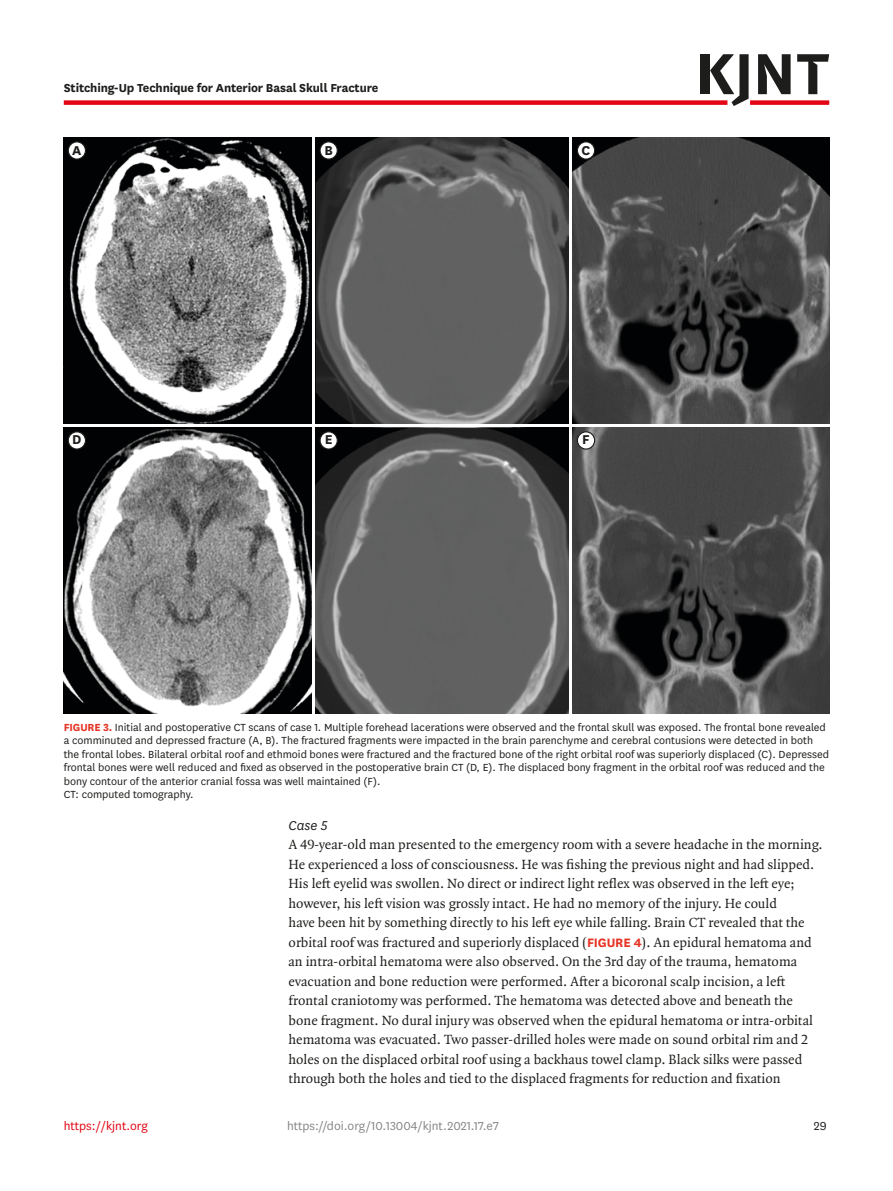
<style>
.page{position:relative;width:893px;height:1191px;background:#fff}
.page>*{position:absolute;margin:0;border:0;box-sizing:border-box;transform-origin:0 0}
.t1{font:700 15px "National";color:#1d1d1b}
.body_title3{font:italic 15px "National";color:#1d1d1b}
.body_p_first{font:14.25px/19.5px "Quadraat OT";color:#1d1d1b}
.alt-title-type{font:700 13.5px "National";letter-spacing:-.01em;color:#1d1d1b}
.doi_running_footer{font:13.5px "National";color:#878787}
.t2{font:13.5px "National";color:#e30614}
.t3{font:13.5px "National";color:#1d1d1b}
.fig_caption{font:12px/13.5px "National";color:#1d1d1b}
.s1{font-weight:700;color:#e63424}
.s2{font-family:"National";font-weight:700;color:#e63424}
</style>
<div class="page">
<div style="left:64px;top:100px;width:663px;height:5px;background:#e30614"></div>
<div style="left:750px;top:100px;width:79px;height:5px;background:#e30614"></div>
<div style="left:700px;top:54px;width:9px;height:40px;background:#1d1d1b"></div>
<svg style="left:797px;top:54px;width:32px;height:40px"></svg>
<svg style="left:758px;top:54px;width:33px;height:40px"></svg>
<svg style="left:710px;top:54px;width:39px;height:52px"></svg>
<img style="left:64px;top:427px;width:247px;height:286px">
<img style="left:573px;top:427px;width:256px;height:286px">
<img style="left:316px;top:427px;width:253px;height:286px">
<img style="left:64px;top:137px;width:247px;height:286px">
<img style="left:573px;top:137px;width:256px;height:286px">
<img style="left:316px;top:137px;width:253px;height:286px">
<div style="left:68px;top:142px;width:17px;height:17px;background:#fff;border-radius:50%"></div>
<div style="left:68px;top:141px;width:18px;height:19px;border:1px solid #1d1d1b;border-radius:50%"></div>
<div style="left:577px;top:142px;width:18px;height:17px;background:#fff;border-radius:50%"></div>
<div style="left:577px;top:141px;width:18px;height:19px;border:1px solid #1d1d1b;border-radius:50%"></div>
<div style="left:68px;top:432px;width:17px;height:17px;background:#fff;border-radius:50%"></div>
<div style="left:68px;top:431px;width:18px;height:18px;border:1px solid #1d1d1b;border-radius:50%"></div>
<div style="left:320px;top:142px;width:17px;height:17px;background:#fff;border-radius:50%"></div>
<div style="left:319px;top:141px;width:19px;height:19px;border:1px solid #1d1d1b;border-radius:50%"></div>
<div style="left:577px;top:432px;width:18px;height:17px;background:#fff;border-radius:50%"></div>
<div style="left:577px;top:431px;width:18px;height:18px;border:1px solid #1d1d1b;border-radius:50%"></div>
<div style="left:320px;top:432px;width:17px;height:17px;background:#fff;border-radius:50%"></div>
<div style="left:319px;top:431px;width:19px;height:18px;border:1px solid #1d1d1b;border-radius:50%"></div>
<p class="alt-title-type" style="left:64px;top:78px;width:316px">Stitching-Up Technique for Anterior Basal Skull Fracture</p>
<p class="t1" style="left:72px;top:139px;width:11px">A</p>
<p class="t1" style="left:582px;top:139px;width:10px">C</p>
<p class="t1" style="left:324px;top:139px;width:10px">B</p>
<p class="t1" style="left:72px;top:429px;width:11px">D</p>
<p class="t1" style="left:325px;top:429px;width:9px">E</p>
<p class="t1" style="left:582px;top:429px;width:9px">F</p>
<p class="fig_caption" style="left:64px;top:720px;width:767px"><span class="s1">FIGURE 3.</span> Initial and postoperative CT scans of case 1. Multiple forehead lacerations were observed and the frontal skull was exposed. The frontal bone revealed a comminuted and depressed fracture (A, B). The fractured fragments were impacted in the brain parenchyme and cerebral contusions were detected in both the frontal lobes. Bilateral orbital roof and ethmoid bones were fractured and the fractured bone of the right orbital roof was superiorly displaced (C). Depressed frontal bones were well reduced and fixed as observed in the postoperative brain CT (D, E). The displaced bony fragment in the orbital roof was reduced and the bony contour of the anterior cranial fossa was well maintained (F).<br>CT: computed tomography.</p>
<p class="body_title3" style="left:289px;top:816px;width:40px">Case 5</p>
<p class="body_p_first" style="left:289px;top:835px;width:536px">A 49-year-old man presented to the emergency room with a severe headache in the morning.<br>He experienced a loss of consciousness. He was fishing the previous night and had slipped.<br>His left eyelid was swollen. No direct or indirect light reflex was observed in the left eye; however, his left vision was grossly intact. He had no memory of the injury. He could<br>have been hit by something directly to his left eye while falling. Brain CT revealed that the orbital roof was fractured and superiorly displaced (<span class="s2">FIGURE 4</span>). An epidural hematoma and an intra-orbital hematoma were also observed. On the 3rd day of the trauma, hematoma evacuation and bone reduction were performed. After a bicoronal scalp incision, a left frontal craniotomy was performed. The hematoma was detected above and beneath the bone fragment. No dural injury was observed when the epidural hematoma or intra-orbital hematoma was evacuated. Two passer-drilled holes were made on sound orbital rim and 2 holes on the displaced orbital roof using a backhaus towel clamp. Black silks were passed through both the holes and tied to the displaced fragments for reduction and fixation</p>
<p class="t2" style="left:64px;top:1116px;width:86px">https://kjnt.org</p>
<p class="doi_running_footer" style="left:287px;top:1116px;width:213px">https://doi.org/10.13004/kjnt.2021.17.e7</p>
<p class="t3" style="left:814px;top:1116px;width:14px">29</p>
</div>
